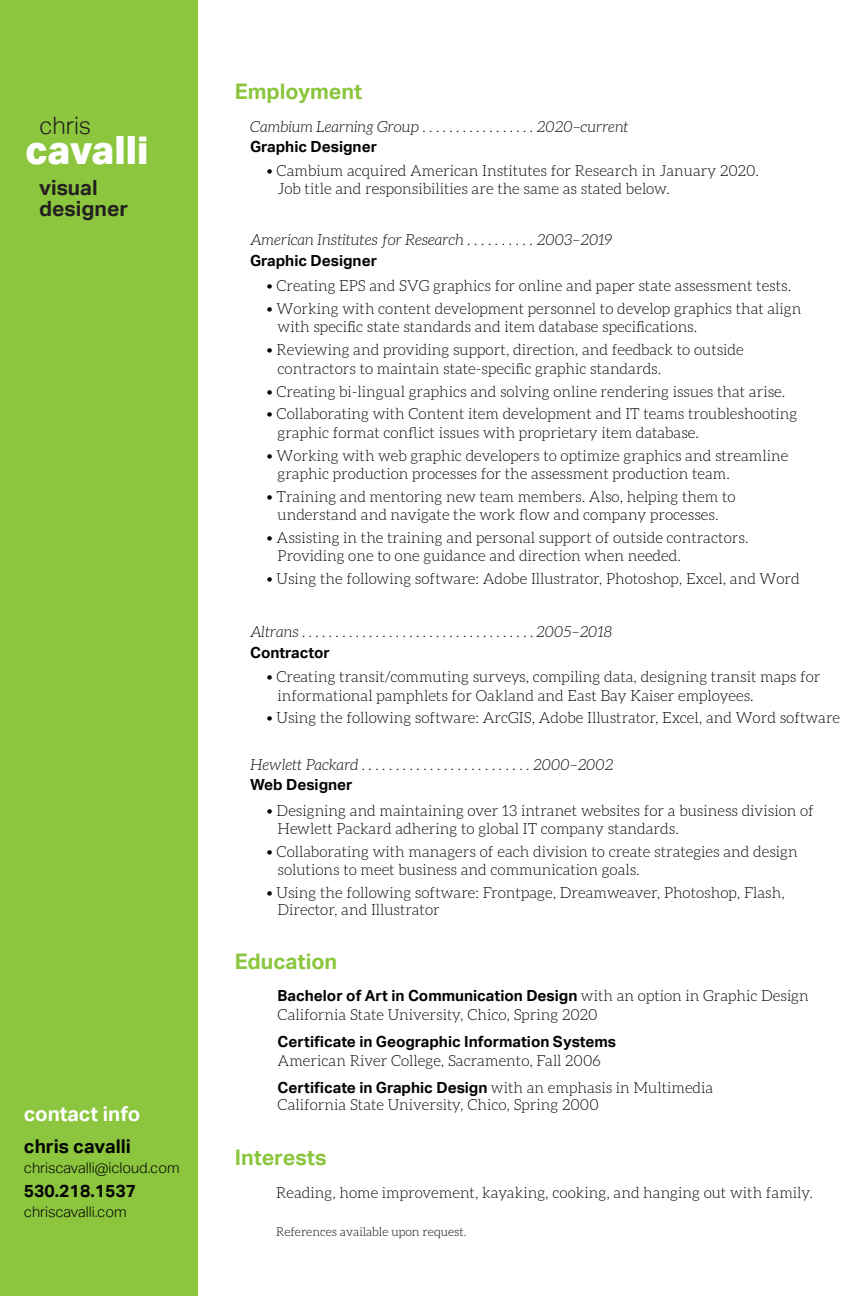
<style>
.page{position:relative;width:864px;height:1297px;background:#fff}
.page>*{position:absolute;margin:0;border:0;box-sizing:border-box;transform-origin:0 0}
.t1{font:800 39px "Aktiv Grotesk";color:#fff}
.t2{font:300 24px "Aktiv Grotesk";color:#231f20}
.t3{font:700 21.3px "Aktiv Grotesk";color:#8bc63e}
.t4{font:700 21px/21px "Aktiv Grotesk";color:#231f20}
.t5{font:700 20.4px "Aktiv Grotesk";color:#fff}
.t6{font:700 18.9px "Aktiv Grotesk";color:#040503}
.t7{font:700 17.4px "Aktiv Grotesk";color:#040503}
.t8{font:300 15.3px/18.3px "Aleo";color:#040503}
.t9{font:700 15.3px "Aktiv Grotesk";color:#040503}
.t10{font:italic 300 15.3px "Aleo";color:#040503}
.t11{font:300 14.7px "Aktiv Grotesk";color:#040503}
.t12{font:300 12.3px "Aleo";color:#040503}
.s1{font-family:"Aleo";font-weight:300}
</style>
<div class="page">
<div style="left:0;top:0;width:197px;height:1295px;background:#8bc63e"></div>
<h2 class="t2" style="left:39px;top:112px;width:54px">chris</h2>
<h1 class="t1" style="left:25px;top:127px;width:125px">cavalli</h1>
<h3 class="t4" style="left:39px;top:177px;width:90px">visual designer</h3>
<h3 class="t5" style="left:24px;top:1102px;width:118px">contact info</h3>
<p class="t6" style="left:24px;top:1134px;width:108px">chris cavalli</p>
<p class="t11" style="left:24px;top:1159px;width:157px">chriscavalli@icloud.com</p>
<p class="t7" style="left:24px;top:1180px;width:114px">530.218.1537</p>
<p class="t11" style="left:24px;top:1203px;width:104px">chriscavalli.com</p>
<h3 class="t3" style="left:235px;top:79px;width:129px">Employment</h3>
<p class="t10" style="left:250px;top:118px;width:380px">Cambium Learning Group . . . . . . . . . . . . . . . . . 2020–current</p>
<p class="t9" style="left:250px;top:138px;width:129px">Graphic Designer</p>
<p class="t8" style="left:278px;top:161px;width:483px;text-indent:-11px">• Cambium acquired American Institutes for Research in January 2020.<br>Job title and responsibilities are the same as stated below.</p>
<p class="t10" style="left:250px;top:231px;width:364px">American Institutes for Research . . . . . . . . . . 2003–2019</p>
<p class="t9" style="left:250px;top:252px;width:129px">Graphic Designer</p>
<p class="t8" style="left:267px;top:276px;width:526px">• Creating EPS and SVG graphics for online and paper state assessment tests.</p>
<p class="t8" style="left:278px;top:299px;width:525px;text-indent:-11px">• Working with content development personnel to develop graphics that align with specific state standards and item database specifications.</p>
<p class="t8" style="left:278px;top:340px;width:468px;text-indent:-11px">• Reviewing and providing support, direction, and feedback to outside contractors to maintain state-specific graphic standards.</p>
<p class="t8" style="left:267px;top:382px;width:520px">• Creating bi-lingual graphics and solving online rendering issues that arise.</p>
<p class="t8" style="left:278px;top:405px;width:521px;text-indent:-11px">• Collaborating with Content item development and IT teams troubleshooting graphic format conflict issues with proprietary item database.</p>
<p class="t8" style="left:278px;top:446px;width:512px;text-indent:-11px">• Working with web graphic developers to optimize graphics and streamline graphic production processes for the assessment production team.</p>
<p class="t8" style="left:267px;top:487px;width:471px;text-align:center">• Training and mentoring new team members. Also, helping them to understand and navigate the work flow and company processes.</p>
<p class="t8" style="left:278px;top:528px;width:472px;text-indent:-11px">• Assisting in the training and personal support of outside contractors.<br>Providing one to one guidance and direction when needed.</p>
<p class="t8" style="left:267px;top:569px;width:535px">• Using the following software: Adobe Illustrator, Photoshop, Excel, and Word</p>
<p class="t10" style="left:250px;top:623px;width:364px">Altrans . . . . . . . . . . . . . . . . . . . . . . . . . . . . . . . . . . . 2005–2018</p>
<p class="t9" style="left:250px;top:643px;width:81px">Contractor</p>
<p class="t8" style="left:278px;top:667px;width:545px;text-indent:-11px">• Creating transit/commuting surveys, compiling data, designing transit maps for informational pamphlets for Oakland and East Bay Kaiser employees.</p>
<p class="t8" style="left:267px;top:708px;width:575px">• Using the following software: ArcGIS, Adobe Illustrator, Excel, and Word software</p>
<p class="t10" style="left:250px;top:755px;width:365px">Hewlett Packard . . . . . . . . . . . . . . . . . . . . . . . . . 2000–2002</p>
<p class="t9" style="left:250px;top:776px;width:104px">Web Designer</p>
<p class="t8" style="left:278px;top:801px;width:538px;text-indent:-11px">• Designing and maintaining over 13 intranet websites for a business division of<br>Hewlett Packard adhering to global IT company standards.</p>
<p class="t8" style="left:278px;top:842px;width:522px;text-indent:-11px">• Collaborating with managers of each division to create strategies and design solutions to meet business and communication goals.</p>
<p class="t8" style="left:278px;top:883px;width:509px;line-height:17.1px;text-indent:-11px">• Using the following software: Frontpage, Dreamweaver, Photoshop, Flash,<br>Director, and Illustrator</p>
<h3 class="t3" style="left:235px;top:949px;width:104px">Education</h3>
<p class="t9" style="left:278px;top:986px;width:533px">Bachelor of Art in Communication Design <span class="s1">with an option in Graphic Design</span></p>
<p class="t8" style="left:278px;top:1005px;width:321px">California State University, Chico, Spring 2020</p>
<p class="t9" style="left:278px;top:1032px;width:340px">Certificate in Geographic Information Systems</p>
<p class="t8" style="left:278px;top:1051px;width:325px">American River College, Sacramento, Fall 2006</p>
<p class="t9" style="left:278px;top:1078px;width:437px">Certificate in Graphic Design <span class="s1">with an emphasis in Multimedia</span></p>
<p class="t8" style="left:278px;top:1095px;width:323px">California State University, Chico, Spring 2000</p>
<h3 class="t3" style="left:235px;top:1145px;width:93px">Interests</h3>
<p class="t8" style="left:276px;top:1182px;width:538px">Reading, home improvement, kayaking, cooking, and hanging out with family.</p>
<p class="t12" style="left:276px;top:1224px;width:192px">References available upon request.</p>
</div>
